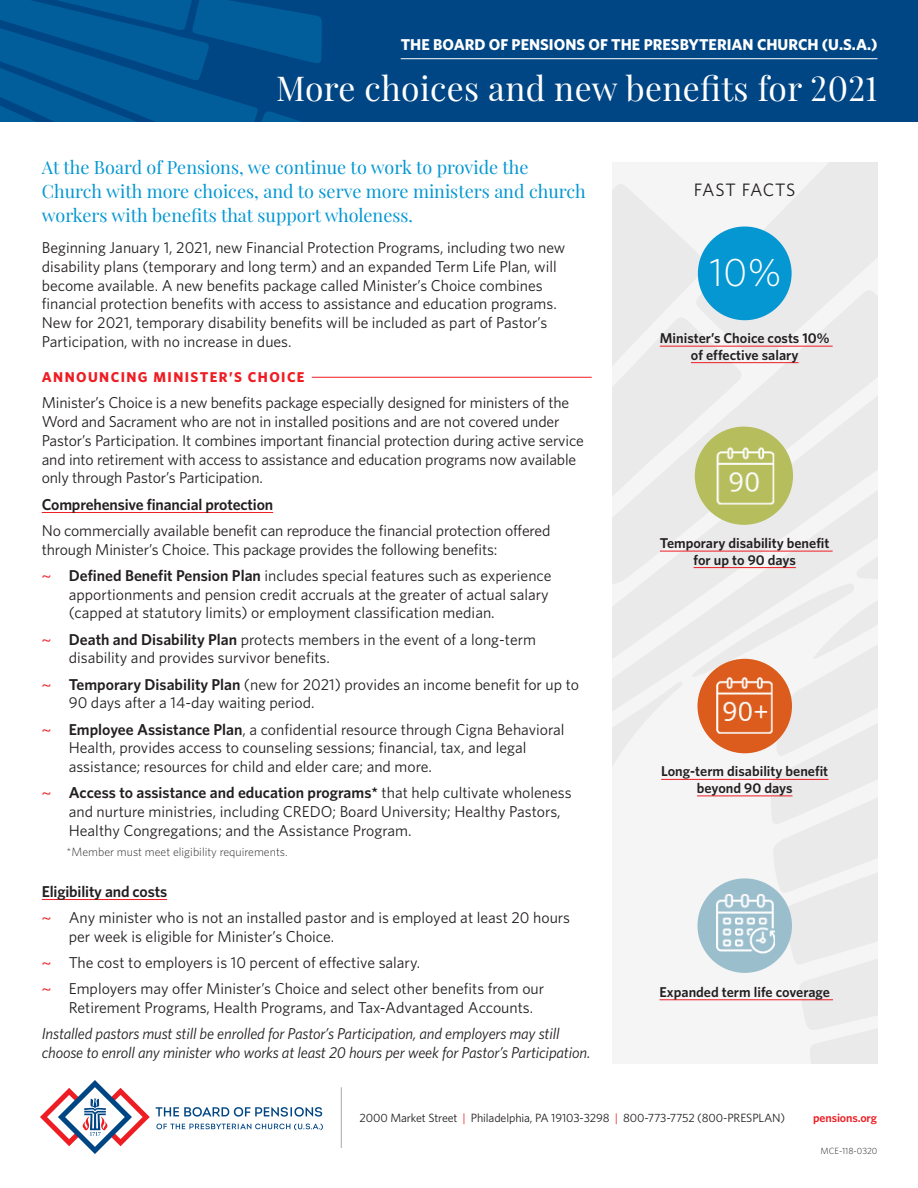
<style>
.page{position:relative;width:918px;height:1188px;background:#fff}
.page>*{position:absolute;margin:0;border:0;box-sizing:border-box;transform-origin:0 0}
.t1{font:300 39.75px "Whitney";color:#fff}
.t2{font:33.6px "Playfair Display";letter-spacing:.01em;color:#fff}
.t3{font:18px/24px "Playfair Display";color:#0497d2}
.t4{font:18px "Whitney";letter-spacing:.035em;color:#231f20}
.Bullet{font:15.75px/18.8px "Whitney";color:#231f20}
.t5{font:italic 15.75px/18.8px "Whitney";letter-spacing:-.01em;color:#231f20}
.t6{font:600 15.75px "Whitney";letter-spacing:-.01em;color:#231f20}
.t7{font:700 15.75px "Whitney";color:#fff}
.t8{font:600 14.25px/16.5px "Whitney";color:#231f20;text-align:center}
.t9{font:700 14.25px "Whitney";letter-spacing:.1em;color:#ee1d23}
.t10{font:12px "Whitney";letter-spacing:-.01em;color:#231f20}
.t11{font:300 12px "Whitney";color:#312f30}
.t12{font:600 12px "Whitney";letter-spacing:-.01em;color:#ee1d23}
.t13{font:300 9px "Whitney";color:#231f20}
.s1{font-family:"Myriad Pro";color:#ee1d23}
.s2{font-weight:600}
.s3{color:#ee1d23}
</style>
<div class="page">
<div style="left:0;top:0;width:918px;height:122px;background:#004684"></div>
<svg style="left:0;top:0;width:322px;height:122px"></svg>
<svg style="left:612px;top:162px;width:266px;height:902px"></svg>
<svg style="left:612px;top:348px;width:266px;height:395px;fill:#ebeaeb"></svg>
<hr style="left:312px;top:377px;width:280px;height:1px;background:#ee1d23">
<hr style="left:42px;top:512px;width:231px;height:1px;background:#ee1d23">
<hr style="left:42px;top:899px;width:125px;height:1px;background:#ee1d23">
<hr style="left:660px;top:346px;width:173px;height:1px;background:#ee1d23">
<hr style="left:691px;top:362px;width:108px;height:1px;background:#ee1d23">
<hr style="left:660px;top:1000px;width:173px;height:1px;background:#ee1d23">
<div style="left:698px;top:226px;width:94px;height:94px;background:#0497d2;border-radius:50%"></div>
<svg style="left:156px;top:1107px;width:166px;height:10px"></svg>
<svg style="left:156px;top:1124px;width:167px;height:6px"></svg>
<svg style="left:40px;top:1080px;width:110px;height:74px"></svg>
<hr style="left:661px;top:779px;width:168px;height:1px;background:#ee1d23">
<hr style="left:697px;top:796px;width:96px;height:1px;background:#ee1d23">
<div style="left:698px;top:659px;width:94px;height:94px;background:#db5c1c;border-radius:50%"></div>
<hr style="left:660px;top:551px;width:173px;height:1px;background:#ee1d23">
<hr style="left:694px;top:567px;width:102px;height:1px;background:#ee1d23">
<hr style="left:401px;top:58px;width:476px;height:1px;background:#fff">
<img style="left:698px;top:877px;width:94px;height:93px">
<img style="left:698px;top:661px;width:90px;height:90px">
<div style="left:695px;top:427px;width:98px;height:98px;background:#b5bd5c;border-radius:50%"></div>
<img style="left:698px;top:430px;width:92px;height:92px">
<hr style="left:341px;top:1087px;width:1px;height:61px;background:#a8a9ad">
<p class="t7" style="left:401px;top:34px;width:478px">THE BOARD OF PENSIONS OF THE PRESBYTERIAN CHURCH (U.S.A.)</p>
<p class="t2" style="left:276px;top:62px;width:603px">More choices and new benefits for 2021</p>
<p class="t3" style="left:42px;top:154px;width:546px">At the Board of Pensions, we continue to work to provide the<br>Church with more choices, and to serve more ministers and church workers with benefits that support wholeness.</p>
<p class="Bullet" style="left:42px;top:238px;width:525px">Beginning January 1, 2021, new Financial Protection Programs, including two new disability plans (temporary and long term) and an expanded Term Life Plan, will become available. A new benefits package called Minister’s Choice combines financial protection benefits with access to assistance and education programs.<br>New for 2021, temporary disability benefits will be included as part of Pastor’s Participation, with no increase in dues.</p>
<p class="t9" style="left:42px;top:367px;width:264px">ANNOUNCING MINISTER’S CHOICE</p>
<p class="Bullet" style="left:42px;top:393px;width:544px">Minister’s Choice is a new benefits package especially designed for ministers of the Word and Sacrament who are not in installed positions and are not covered under Pastor’s Participation. It combines important financial protection during active service and into retirement with access to assistance and education programs now available only through Pastor’s Participation.</p>
<p class="t6" style="left:42px;top:494px;width:233px">Comprehensive financial protection</p>
<p class="Bullet" style="left:42px;top:521px;width:510px">No commercially available benefit can reproduce the financial protection offered through Minister’s Choice. This package provides the following benefits:</p>
<p class="Bullet" style="left:69px;top:566px;width:484px;text-indent:-27px"><span class="s1">~</span> <span class="s2">Defined Benefit Pension Plan</span> includes special features such as experience apportionments and pension credit accruals at the greater of actual salary (capped at statutory limits) or employment classification median.</p>
<p class="Bullet" style="left:69px;top:629px;width:469px;text-indent:-27px"><span class="s1">~</span> <span class="s2">Death and Disability Plan</span> protects members in the event of a long-term disability and provides survivor benefits.</p>
<p class="Bullet" style="left:69px;top:674px;width:512px;text-indent:-27px"><span class="s1">~</span> <span class="s2">Temporary Disability Plan</span> (new for 2021) provides an income benefit for up to<br>90 days after a 14-day waiting period.</p>
<p class="Bullet" style="left:69px;top:719px;width:497px;text-indent:-27px"><span class="s1">~</span> <span class="s2">Employee Assistance Plan</span>, a confidential resource through Cigna Behavioral<br>Health, provides access to counseling sessions; financial, tax, and legal assistance; resources for child and elder care; and more.</p>
<p class="Bullet" style="left:69px;top:783px;width:504px;text-indent:-27px"><span class="s1">~</span> <span class="s2">Access to assistance and education programs*</span> that help cultivate wholeness and nurture ministries, including CREDO; Board University; Healthy Pastors,<br>Healthy Congregations; and the Assistance Program.</p>
<p class="t11" style="left:67px;top:843px;width:223px">*Member must meet eligibility requirements.</p>
<p class="t6" style="left:42px;top:881px;width:127px">Eligibility and costs</p>
<p class="Bullet" style="left:69px;top:908px;width:503px;text-indent:-27px"><span class="s1">~</span> Any minister who is not an installed pastor and is employed at least 20 hours per week is eligible for Minister’s Choice.</p>
<p class="Bullet" style="left:42px;top:953px;width:380px"><span class="s1">~</span> The cost to employers is 10 percent of effective salary.</p>
<p class="Bullet" style="left:69px;top:979px;width:477px;text-indent:-27px"><span class="s1">~</span> Employers may offer Minister’s Choice and select other benefits from our<br>Retirement Programs, Health Programs, and Tax-Advantaged Accounts.</p>
<p class="t5" style="left:42px;top:1024px;width:550px">Installed pastors must still be enrolled for Pastor’s Participation, and employers may still choose to enroll any minister who works at least 20 hours per week for Pastor’s Participation.</p>
<p class="t4" style="left:694px;top:178px;width:103px">FAST FACTS</p>
<p class="t1" style="left:709px;top:246px;width:74px">10%</p>
<p class="t8" style="left:660px;top:330px;width:171px">Minister’s Choice costs 10% of effective salary</p>
<p class="t8" style="left:660px;top:535px;width:171px">Temporary disability benefit for up to 90 days</p>
<p class="t8" style="left:661px;top:763px;width:169px">Long-term disability benefit beyond 90 days</p>
<p class="t8" style="left:660px;top:983px;width:172px">Expanded term life coverage</p>
<p class="t10" style="left:360px;top:1110px;width:427px">2000 Market Street <span class="s3">|</span> Philadelphia, PA 19103-3298 <span class="s3">|</span> 800-773-7752 (800-PRESPLAN)</p>
<p class="t12" style="left:813px;top:1110px;width:65px">pensions.org</p>
<p class="t13" style="left:821px;top:1145px;width:58px">MCE-118-0320</p>
</div>
